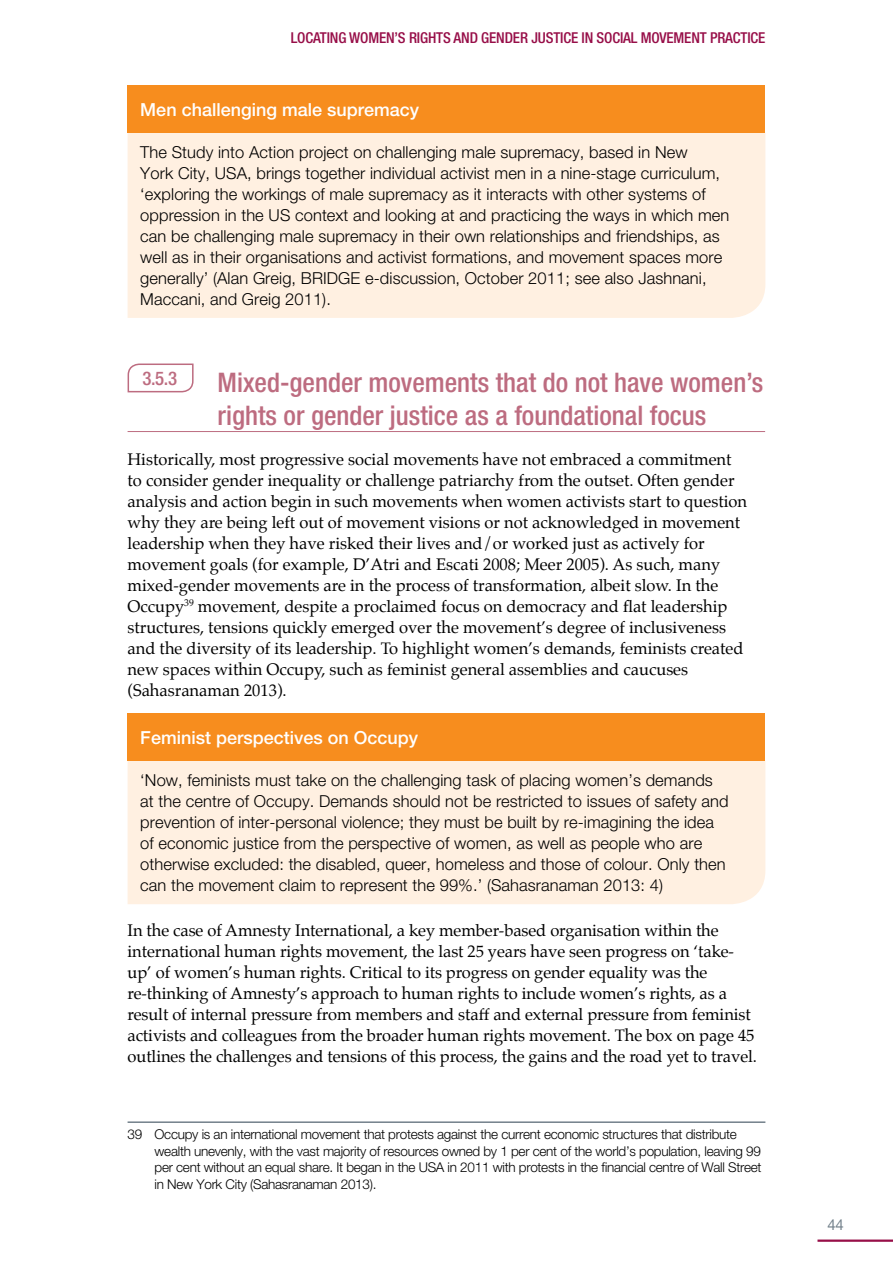
<style>
.page{position:relative;width:893px;height:1263px;background:#fff}
.page>*{position:absolute;margin:0;border:0;box-sizing:border-box;transform-origin:0 0}
.t1{font:500 condensed 27px/33px "Helvetica Neue";color:#bd6c80}
.t2{font:500 condensed 18.9px "Helvetica Neue";color:#bd6c80}
.t3{font:500 18px "Helvetica Neue";color:#fff}
.t4{font:16.5px/21px "Palatino";color:#000}
.t5{font:300 16.5px/21px "Helvetica Neue";letter-spacing:.005em;color:#000}
.t6{font:500 condensed 15px "Helvetica Neue";letter-spacing:-.01em;color:#970e48}
.t7{font:15px "Helvetica Neue";color:#72808a}
.t8{font:300 13.5px/16.5px "Helvetica Neue";letter-spacing:-.02em;color:#000}
</style>
<div class="page">
<hr style="left:817px;top:1239px;width:76px;height:3px;background:#970e48">
<div style="left:128px;top:132px;width:637px;height:186px;background:#fff0e1"></div>
<div style="left:128px;top:85px;width:637px;height:47px;background:#f78d1e"></div>
<hr style="left:128px;top:431px;width:637px;height:1px;background:#bd6c80">
<svg style="left:127px;top:363px;width:67px;height:30px"></svg>
<div style="left:128px;top:761px;width:637px;height:143px;background:#fff0e1"></div>
<div style="left:128px;top:713px;width:637px;height:48px;background:#f78d1e"></div>
<hr style="left:128px;top:1121px;width:637px;height:2px;background:#72808a">
<p class="t6" style="left:291px;top:29px;width:70px">Locating Wom</p>
<p class="t6" style="left:379px;top:29px;width:388px">en’s Rights And Gender Justice In Social Movement Practice</p>
<p class="t3" style="left:140px;top:99px;width:280px">Men challenging male supremacy</p>
<p class="t5" style="left:140px;top:141px;width:591px">The Study into Action project on challenging male supremacy, based in New<br>York City, USA, brings together individual activist men in a nine-stage curriculum, ‘exploring the workings of male supremacy as it interacts with other systems of oppression in the US context and looking at and practicing the ways in which men can be challenging male supremacy in their own relationships and friendships, as well as in their organisations and activist formations, and movement spaces more generally’ (Alan Greig, BRIDGE e-discussion, October 2011; see also Jashnani, Maccani, and Greig 2011).</p>
<p class="t2" style="left:142px;top:367px;width:36px">3.5.3</p>
<h1 class="t1" style="left:218px;top:366px;width:547px">Mixed-gender movements that do not have women’s rights or gender justice as a foundational focus</h1>
<p class="t4" style="left:128px;top:449px;width:621px">Historically, most progressive social movements have not embraced a commitment to consider gender inequality or challenge patriarchy from the outset. Often gender analysis and action begin in such movements when women activists start to question why they are being left out of movement visions or not acknowledged in movement leadership when they have risked their lives and/or worked just as actively for movement goals (for example, D’Atri and Escati 2008; Meer 2005). As such, many mixed-gender movements are in the process of transformation, albeit slow. In the Occupy<sup>39</sup> movement, despite a proclaimed focus on democracy and flat leadership structures, tensions quickly emerged over the movement’s degree of inclusiveness and the diversity of its leadership. To highlight women’s demands, feminists created new spaces within Occupy, such as feminist general assemblies and caucuses (Sahasranaman 2013).</p>
<p class="t3" style="left:140px;top:727px;width:279px">Feminist perspectives on Occupy</p>
<p class="t5" style="left:140px;top:770px;width:590px">‘Now, feminists must take on the challenging task of placing women’s demands at the centre of Occupy. Demands should not be restricted to issues of safety and prevention of inter-personal violence; they must be built by re-imagining the idea of economic justice from the perspective of women, as well as people who are otherwise excluded: the disabled, queer, homeless and those of colour. Only then can the movement claim to represent the 99%.’ (Sahasranaman 2013: 4)</p>
<p class="t4" style="left:128px;top:919px;width:631px">In the case of Amnesty International, a key member-based organisation within the international human rights movement, the last 25 years have seen progress on ‘take&shy;up’ of women’s human rights. Critical to its progress on gender equality was the re-thinking of Amnesty’s approach to human rights to include women’s rights, as a result of internal pressure from members and staff and external pressure from feminist activists and colleagues from the broader human rights movement. The box on page 45 outlines the challenges and tensions of this process, the gains and the road yet to travel.</p>
<p class="t8" style="left:155px;top:1126px;width:608px;text-indent:-27px">39 Occupy is an international movement that protests against the current economic structures that distribute wealth unevenly, with the vast majority of resources owned by 1 per cent of the world’s population, leaving 99 per cent without an equal share. It began in the USA in 2011 with protests in the financial centre of Wall Street in New York City (Sahasranaman 2013).</p>
<p class="t7" style="left:827px;top:1216px;width:18px">44</p>
</div>
